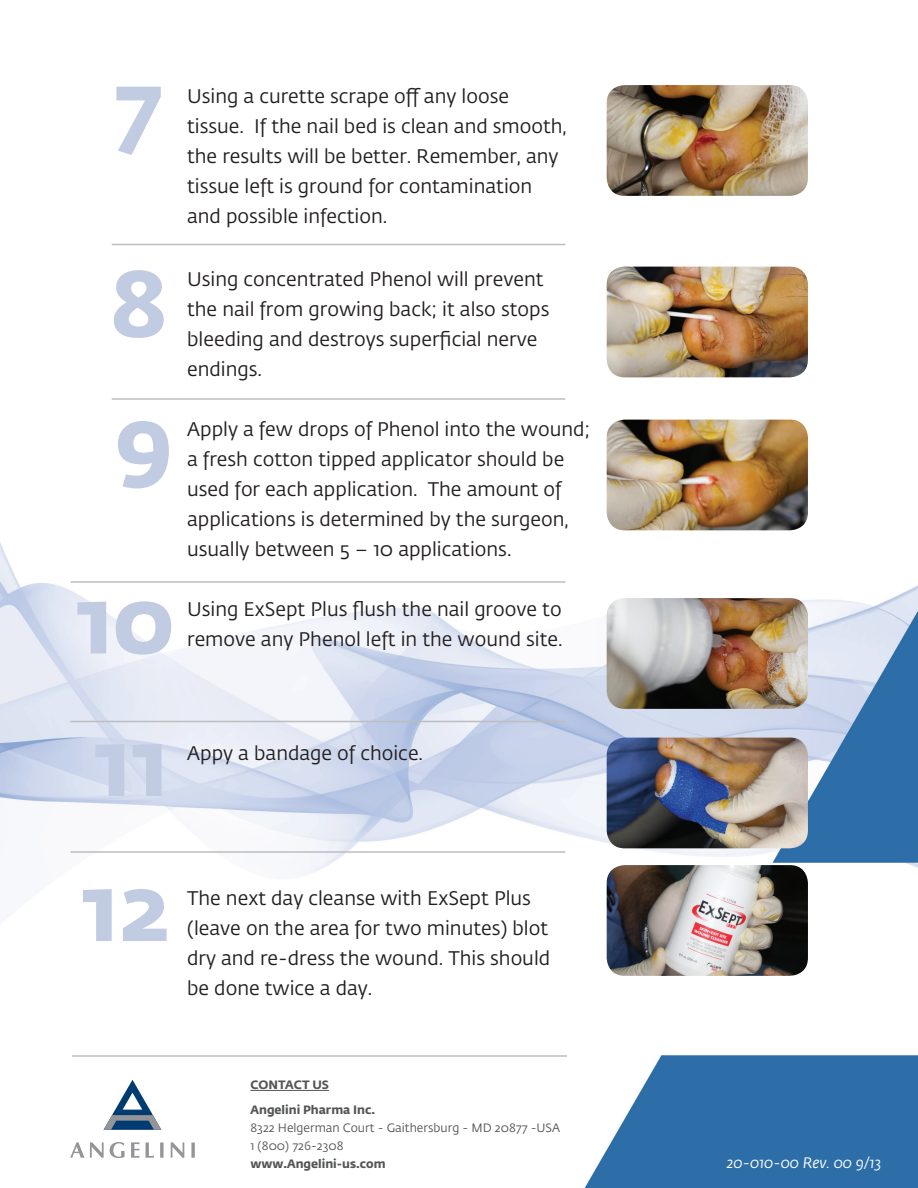
<style>
.page{position:relative;width:918px;height:1188px;background:#fff}
.page>*{position:absolute;margin:0;border:0;box-sizing:border-box;transform-origin:0 0}
.t1{font:700 93px/199.5px "Fedra Sans Pro";color:#c1cbe2}
.t2{font:19.5px/30px "Fedra Sans Pro";color:#231f20}
.t3{font:italic 15px "Fedra Sans Pro";color:#fff}
.t4{font:12px/18px "Fedra Sans Pro";color:#545557}
.t5{font:700 12px/24.8px "Fedra Sans Pro";color:#545557}
</style>
<div class="page">
<img style="left:0;top:100px;width:918px;height:1088px">
<svg style="left:104px;top:1080px;width:57px;height:50px"></svg>
<svg style="left:70px;top:1142px;width:34px;height:16px"></svg>
<svg style="left:110px;top:1142px;width:15px;height:16px"></svg>
<svg style="left:131px;top:1142px;width:9px;height:16px"></svg>
<svg style="left:146px;top:1142px;width:8px;height:16px"></svg>
<svg style="left:160px;top:1142px;width:4px;height:16px"></svg>
<svg style="left:171px;top:1142px;width:13px;height:16px"></svg>
<svg style="left:191px;top:1142px;width:4px;height:16px"></svg>
<hr style="left:250px;top:1090px;width:79px;height:1px;background:#545557">
<hr style="left:72px;top:1055px;width:495px;height:2px;background:#bcbdc0">
<img style="left:607px;top:85px;width:201px;height:111px">
<hr style="left:70px;top:851px;width:495px;height:2px;background:#bcbdc0">
<hr style="left:70px;top:721px;width:495px;height:1px;background:#bcbdc0">
<hr style="left:70px;top:581px;width:495px;height:2px;background:#bcbdc0">
<hr style="left:112px;top:398px;width:453px;height:2px;background:#bcbdc0">
<hr style="left:112px;top:244px;width:453px;height:1px;background:#bcbdc0">
<img style="left:607px;top:267px;width:201px;height:110px">
<img style="left:607px;top:420px;width:201px;height:110px">
<img style="left:607px;top:598px;width:201px;height:111px">
<img style="left:607px;top:738px;width:201px;height:110px">
<img style="left:607px;top:865px;width:201px;height:111px">
<h1 class="t1" style="left:111px;top:-2px;width:58px">7<br>8</h1>
<p class="t2" style="left:187px;top:80px;width:381px">Using a curette scrape off any loose tissue. If the nail bed is clean and smooth, the results will be better. Remember, any tissue left is ground for contamination and possible infection.</p>
<p class="t2" style="left:187px;top:264px;width:364px">Using concentrated Phenol will prevent the nail from growing back; it also stops bleeding and destroys superficial nerve endings.</p>
<h1 class="t1" style="left:76px;top:343px;width:98px;line-height:180.4px;text-align:center">9<br>10</h1>
<p class="t2" style="left:187px;top:414px;width:405px">Apply a few drops of Phenol into the wound; a fresh cotton tipped applicator should be used for each application. The amount of applications is determined by the surgeon, usually between 5 – 10 applications.</p>
<p class="t2" style="left:187px;top:594px;width:377px">Using ExSept Plus flush the nail groove to remove any Phenol left in the wound site.</p>
<h1 class="t1" style="left:82px;top:683px;width:89px;line-height:145.1px">11<br>12</h1>
<p class="t2" style="left:187px;top:738px;width:238px">Appy a bandage of choice.</p>
<p class="t2" style="left:187px;top:883px;width:365px">The next day cleanse with ExSept Plus (leave on the area for two minutes) blot dry and re-dress the wound. This should be done twice a day.</p>
<p class="t5" style="left:250px;top:1072px;width:126px">CONTACT US<br>Angelini Pharma Inc.</p>
<p class="t4" style="left:250px;top:1118px;width:311px">8322 Helgerman Court - Gaithersburg - MD 20877 -USA<br>1 (800) 726-2308</p>
<p class="t5" style="left:250px;top:1150px;width:137px">www.Angelini-us.com</p>
<p class="t3" style="left:726px;top:1153px;width:157px">20-010-00 Rev. 00 9/13</p>
</div>
